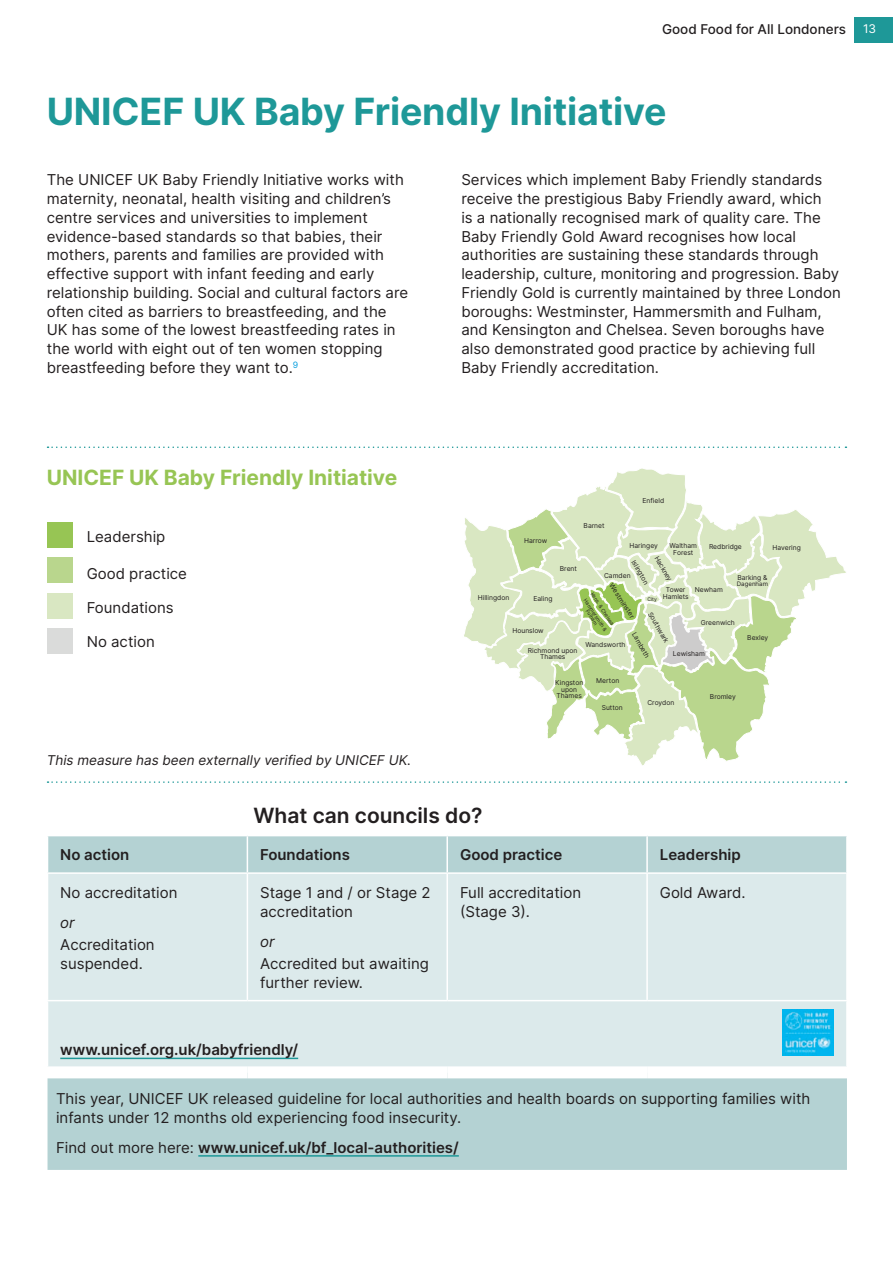
<style>
.page{position:relative;width:893px;height:1263px;background:#fff}
.page>*{position:absolute;margin:0;border:0;box-sizing:border-box;transform-origin:0 0}
.t1{font:700 37.5px "Inter";letter-spacing:-.005em;color:#1e9898}
.t2{font:700 21px "Inter";color:#97c554}
.t3{font:600 21px "Inter";color:#231f20}
.t4{font:15px/18.8px "Inter";color:#231f20}
.t5{font:600 15px "Inter";color:#231f20}
.t6{font:italic 15px "Inter";color:#231f20}
.t7{font:italic 13.5px "Inter";color:#231f20}
.t8{font:500 13.5px "Inter";color:#231f20}
.t9{font:12px "Inter";color:#fff}
.t10{font:6.75px/6.8px "Inter";color:#231f20;text-align:center}
.t11{font:6.15px "Inter";color:#231f20}
.t12{font:5.1px/4.2px "Inter";color:#231f20;text-align:center}
.s1{font-weight:400}
</style>
<div class="page">
<svg style="left:464px;top:468px;width:382px;height:298px"></svg>
<div style="left:48px;top:836px;width:799px;height:334px;background:#b4d2d3"></div>
<div style="left:647px;top:836px;width:200px;height:37px;background:#b8d4d5"></div>
<div style="left:48px;top:874px;width:798px;height:192px;background:#dceaeb"></div>
<hr style="left:247px;top:836px;width:1px;height:36px;background:#fff">
<hr style="left:446px;top:836px;width:2px;height:36px;background:#fff">
<hr style="left:646px;top:836px;width:2px;height:36px;background:#fff">
<hr style="left:846px;top:836px;width:2px;height:36px;background:#fff">
<hr style="left:47px;top:872px;width:200px;height:2px;background:#fff">
<hr style="left:247px;top:872px;width:200px;height:2px;background:#fff">
<hr style="left:247px;top:874px;width:1px;height:126px;background:#fff">
<hr style="left:447px;top:872px;width:200px;height:2px;background:#fff">
<hr style="left:446px;top:874px;width:2px;height:126px;background:#fff">
<hr style="left:647px;top:872px;width:201px;height:2px;background:#fff">
<hr style="left:646px;top:874px;width:2px;height:126px;background:#fff">
<hr style="left:846px;top:874px;width:2px;height:126px;background:#fff">
<hr style="left:47px;top:1000px;width:200px;height:1px;background:#fff">
<hr style="left:247px;top:1000px;width:200px;height:1px;background:#fff">
<hr style="left:447px;top:1000px;width:200px;height:1px;background:#fff">
<hr style="left:647px;top:1000px;width:201px;height:1px;background:#fff">
<hr style="left:846px;top:1001px;width:2px;height:65px;background:#fff">
<div style="left:47px;top:1066px;width:200px;height:12px;background:#fff"></div>
<div style="left:247px;top:1066px;width:200px;height:12px;background:#fff"></div>
<div style="left:447px;top:1066px;width:200px;height:12px;background:#fff"></div>
<div style="left:647px;top:1066px;width:201px;height:12px;background:#fff"></div>
<hr style="left:60px;top:1058px;width:238px;height:1px;background:#1e9898">
<hr style="left:198px;top:1155px;width:261px;height:2px;background:#1e9898">
<svg style="left:48px;top:446px;width:798px;height:2px"></svg>
<svg style="left:48px;top:781px;width:798px;height:2px"></svg>
<div style="left:47px;top:522px;width:25px;height:26px;background:#97c554"></div>
<div style="left:47px;top:558px;width:25px;height:25px;background:#b9d68d"></div>
<div style="left:47px;top:593px;width:25px;height:25px;background:#d9e7c2"></div>
<div style="left:47px;top:628px;width:25px;height:26px;background:#dadbda"></div>
<img style="left:782px;top:1010px;width:52px;height:45px">
<div style="left:855px;top:17px;width:38px;height:26px;background:#1e9898"></div>
<p class="t8" style="left:662px;top:19px;width:186px">Good Food for All Londoners</p>
<p class="t9" style="left:863px;top:20px;width:15px">13</p>
<h1 class="t1" style="left:47px;top:84px;width:621px">UNICEF UK Baby Friendly Initiative</h1>
<p class="t4" style="left:47px;top:170px;width:363px">The UNICEF UK Baby Friendly Initiative works with maternity, neonatal, health visiting and children’s centre services and universities to implement evidence-based standards so that babies, their mothers, parents and families are provided with effective support with infant feeding and early relationship building. Social and cultural factors are often cited as barriers to breastfeeding, and the UK has some of the lowest breastfeeding rates in the world with eight out of ten women stopping breastfeeding before they want to.<sup>9</sup></p>
<p class="t4" style="left:461px;top:170px;width:381px">Services which implement Baby Friendly standards receive the prestigious Baby Friendly award, which<br>is a nationally recognised mark of quality care. The Baby Friendly Gold Award recognises how local authorities are sustaining these standards through leadership, culture, monitoring and progression. Baby Friendly Gold is currently maintained by three London boroughs: Westminster, Hammersmith and Fulham, and Kensington and Chelsea. Seven boroughs have also demonstrated good practice by achieving full Baby Friendly accreditation.</p>
<h2 class="t2" style="left:47px;top:462px;width:352px">UNICEF UK Baby Friendly Initiative</h2>
<p class="t4" style="left:87px;top:526px;width:80px">Leadership</p>
<p class="t4" style="left:87px;top:564px;width:102px">Good practice</p>
<p class="t4" style="left:87px;top:598px;width:89px">Foundations</p>
<p class="t4" style="left:87px;top:631px;width:70px">No action</p>
<p class="t7" style="left:47px;top:751px;width:366px">This measure has been externally verified by UNICEF UK.</p>
<p class="t10" style="left:642px;top:497px;width:23px">Enfield</p>
<p class="t10" style="left:629px;top:542px;width:30px">Haringey</p>
<p class="t10" style="left:669px;top:542px;width:29px">Waltham<br>Forest</p>
<p class="t10" style="left:709px;top:543px;width:34px">Redbridge</p>
<p class="t10" style="left:737px;top:574px;width:32px">Barking &amp;</p>
<p class="t11" style="left:737px;top:579px;width:33px">Dagenham</p>
<p class="t10" style="left:584px;top:522px;width:23px">Barnet</p>
<p class="t10" style="left:524px;top:537px;width:25px">Harrow</p>
<p class="t10" style="left:773px;top:544px;width:30px">Havering</p>
<p class="t10" style="left:660px;top:555px;width:29px;rotate:60deg">Hackney</p>
<p class="t10" style="left:636px;top:559px;width:28px;rotate:60deg">Islington</p>
<p class="t10" style="left:560px;top:565px;width:19px">Brent</p>
<p class="t10" style="left:604px;top:572px;width:28px">Camden</p>
<p class="t10" style="left:614px;top:582px;width:41px;rotate:57deg">Westminster</p>
<p class="t10" style="left:663px;top:586px;width:28px">Tower<br>Hamlets</p>
<p class="t10" style="left:695px;top:586px;width:30px">Newham</p>
<p class="t10" style="left:701px;top:619px;width:36px">Greenwich</p>
<p class="t12" style="left:594px;top:591px;width:40px;rotate:57deg">Kens. &amp; Chelsea</p>
<p class="t10" style="left:478px;top:594px;width:33px">Hillingdon</p>
<p class="t10" style="left:533px;top:595px;width:21px">Ealing</p>
<p class="t12" style="left:647px;top:597px;width:11px">City</p>
<p class="t12" style="left:587px;top:598px;width:39px;rotate:57deg">Hammersmith &amp;<br>Fulham</p>
<p class="t10" style="left:653px;top:611px;width:36px;rotate:60deg">Southwark</p>
<p class="t10" style="left:512px;top:627px;width:33px">Hounslow</p>
<p class="t10" style="left:637px;top:631px;width:30px;rotate:60deg">Lambeth</p>
<p class="t10" style="left:747px;top:634px;width:23px">Bexley</p>
<p class="t10" style="left:585px;top:641px;width:42px">Wandsworth</p>
<p class="t10" style="left:528px;top:647px;width:51px">Richmond upon<br>Thames</p>
<p class="t10" style="left:555px;top:679px;width:30px">Kingston upon<br>Thames</p>
<p class="t10" style="left:673px;top:650px;width:33px">Lewisham</p>
<p class="t10" style="left:596px;top:677px;width:25px">Merton</p>
<p class="t10" style="left:602px;top:704px;width:23px">Sutton</p>
<p class="t10" style="left:710px;top:693px;width:27px">Bromley</p>
<p class="t10" style="left:647px;top:699px;width:28px">Croydon</p>
<h2 class="t3" style="left:253px;top:800px;width:231px">What can councils do?</h2>
<p class="t5" style="left:60px;top:844px;width:71px">No action</p>
<p class="t5" style="left:260px;top:844px;width:91px">Foundations</p>
<p class="t5" style="left:460px;top:844px;width:104px">Good practice</p>
<p class="t5" style="left:660px;top:844px;width:83px">Leadership</p>
<p class="t4" style="left:60px;top:883px;width:119px">No accreditation</p>
<p class="t6" style="left:60px;top:911px;width:16px">or</p>
<p class="t4" style="left:60px;top:935px;width:96px">Accreditation suspended.</p>
<p class="t4" style="left:260px;top:883px;width:172px">Stage 1 and / or Stage 2 accreditation</p>
<p class="t6" style="left:260px;top:930px;width:16px">or</p>
<p class="t4" style="left:260px;top:954px;width:170px">Accredited but awaiting further review.</p>
<p class="t4" style="left:460px;top:883px;width:123px">Full accreditation (Stage 3).</p>
<p class="t4" style="left:660px;top:883px;width:87px">Gold Award.</p>
<p class="t5" style="left:60px;top:1039px;width:239px">www.unicef.org.uk/babyfriendly/</p>
<p class="t4" style="left:56px;top:1089px;width:756px">This year, UNICEF UK released guideline for local authorities and health boards on supporting families with infants under 12 months old experiencing food insecurity.</p>
<p class="t5" style="left:56px;top:1136px;width:404px"><span class="s1">Find out more here:</span> www.unicef.uk/bf_local-authorities/</p>
</div>
